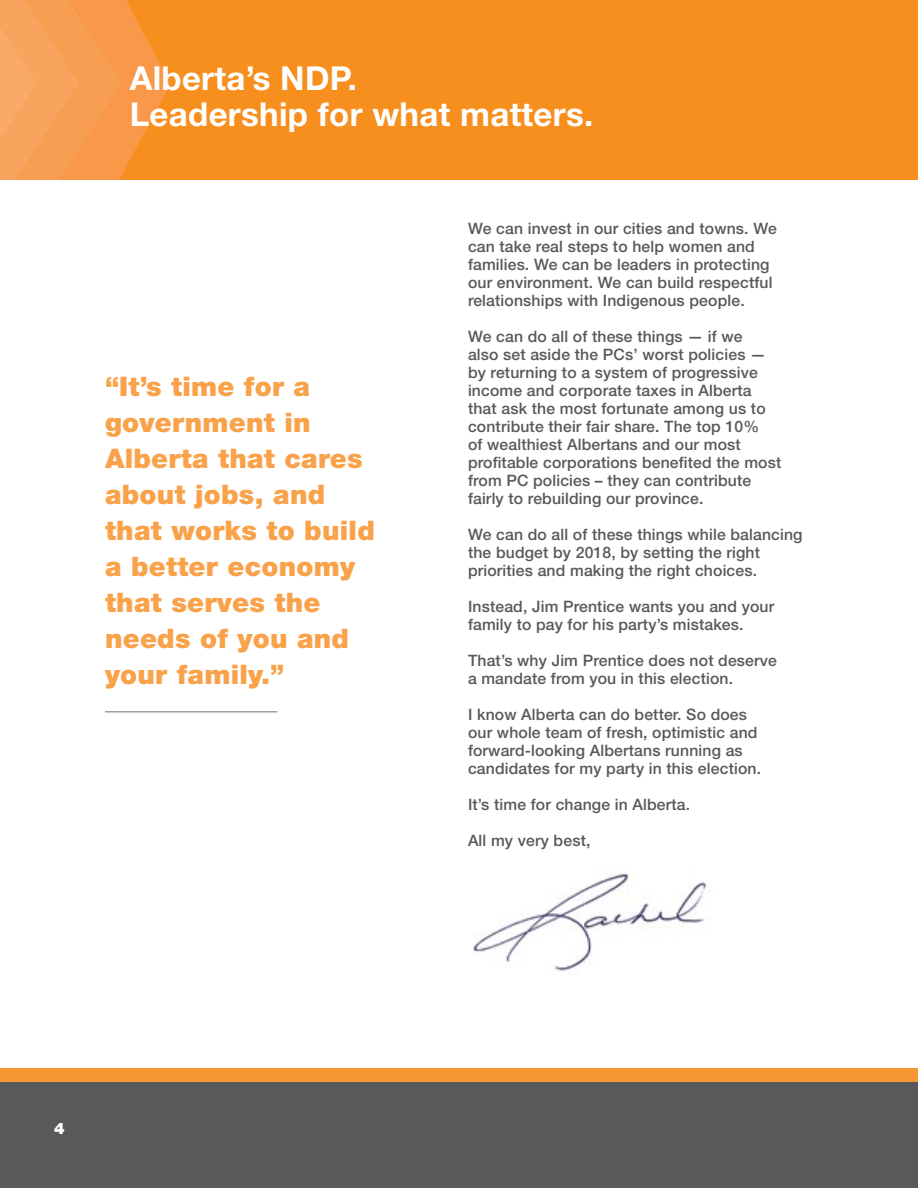
<style>
.page{position:relative;width:918px;height:1188px;background:#fff}
.page>*{position:absolute;margin:0;border:0;box-sizing:border-box;transform-origin:0 0}
.t1{font:700 33px/36px "Helvetica Neue LT Std";letter-spacing:.01em;color:#fff}
.Quotes{font:900 27px/36px "Helvetica Neue LT Std";letter-spacing:.01em;color:#f9a24a}
.Body_Copy_Helvetica{font:500 15.75px/18px "Helvetica Neue LT Std";letter-spacing:.01em;color:#58595b}
.t2{font:900 15.75px "Helvetica Neue LT Std";color:#fff}
</style>
<div class="page">
<div style="left:0;top:0;width:918px;height:180px;background:#f78f1e"></div>
<div style="left:0;top:1081px;width:918px;height:107px;background:#58595b"></div>
<div style="left:0;top:1068px;width:918px;height:14px;background:#f89834"></div>
<svg style="left:0;top:0;width:171px;height:180px;background:#f89c4b"></svg>
<img style="left:473px;top:873px;width:236px;height:98px">
<hr style="left:105px;top:711px;width:172px;height:1px;background:#9d9fa2">
<h1 class="t1" style="left:130px;top:60px;width:465px">Alberta’s NDP.<br>Leadership for what matters.</h1>
<p class="Quotes" style="left:105px;top:368px;width:271px">“It’s time for a government in<br>Alberta that cares about jobs, and that works to build a better economy that serves the needs of you and your family.”</p>
<p class="Body_Copy_Helvetica" style="left:468px;top:219px;width:310px">We can invest in our cities and towns. We can take real steps to help women and families. We can be leaders in protecting our environment. We can build respectful relationships with Indigenous people.</p>
<p class="Body_Copy_Helvetica" style="left:468px;top:327px;width:315px">We can do all of these things — if we<br>also set aside the PCs’ worst policies — by returning to a system of progressive income and corporate taxes in Alberta that ask the most fortunate among us to contribute their fair share. The top 10%<br>of wealthiest Albertans and our most profitable corporations benefited the most from PC policies – they can contribute fairly to rebuilding our province.</p>
<p class="Body_Copy_Helvetica" style="left:468px;top:525px;width:336px">We can do all of these things while balancing the budget by 2018, by setting the right priorities and making the right choices.</p>
<p class="Body_Copy_Helvetica" style="left:468px;top:597px;width:308px">Instead, Jim Prentice wants you and your family to pay for his party’s mistakes.</p>
<p class="Body_Copy_Helvetica" style="left:468px;top:651px;width:311px">That’s why Jim Prentice does not deserve a mandate from you in this election.</p>
<p class="Body_Copy_Helvetica" style="left:468px;top:705px;width:295px">I know Alberta can do better. So does our whole team of fresh, optimistic and forward-looking Albertans running as candidates for my party in this election.</p>
<p class="Body_Copy_Helvetica" style="left:468px;top:795px;width:224px">It’s time for change in Alberta.</p>
<p class="Body_Copy_Helvetica" style="left:468px;top:831px;width:124px">All my very best,</p>
<p class="t2" style="left:54px;top:1119px;width:12px">4</p>
</div>
